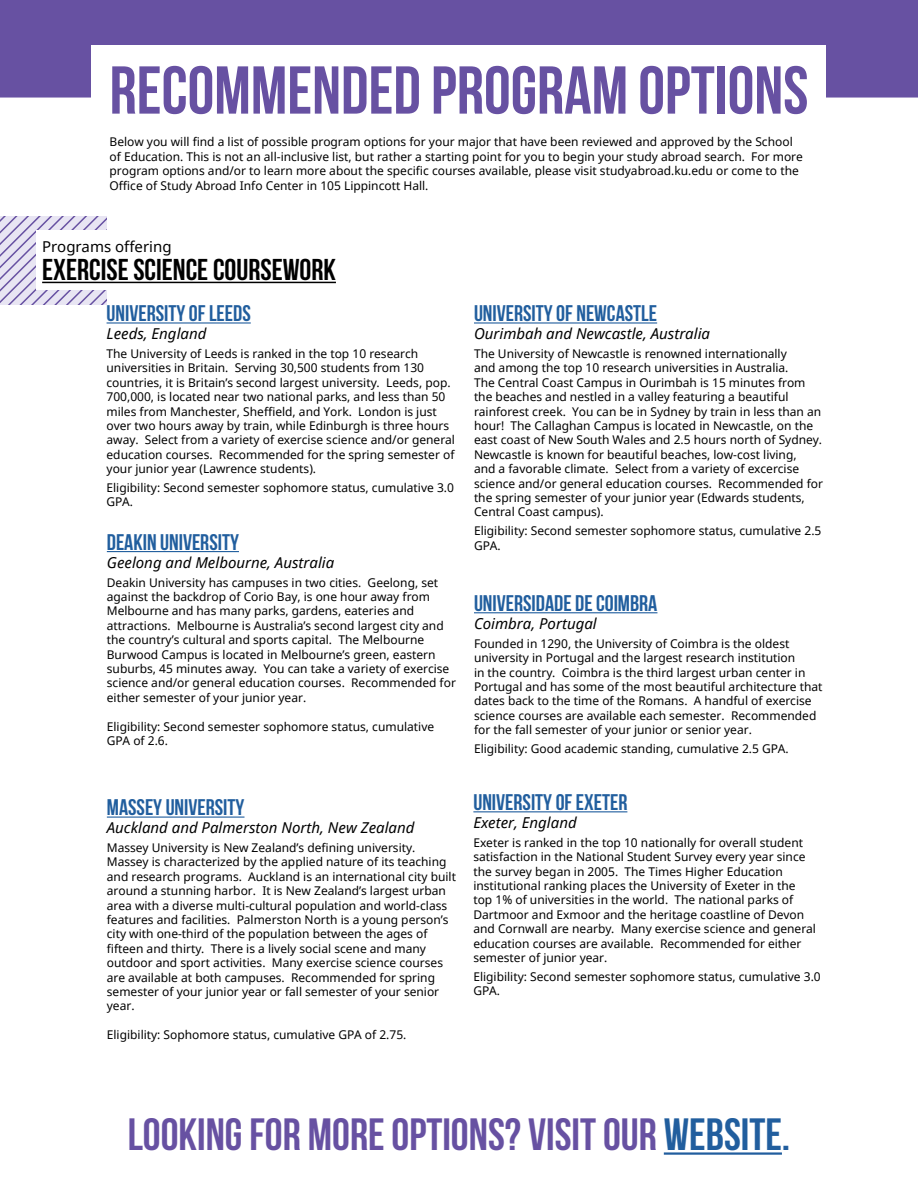
<style>
.page{position:relative;width:918px;height:1188px;background:#fff}
.page>*{position:absolute;margin:0;border:0;box-sizing:border-box;transform-origin:0 0}
.t1{font:700 67.5px "Bebas Neue";color:#6751a2}
.t2{font:700 45px "Bebas Neue";color:#6751a2}
.t3{font:700 30px "Bebas Neue";color:#000}
.t4{font:700 22.5px "Bebas Neue";color:#215e9e}
.t5{font:italic 15px "Noto Sans";color:#000}
.t6{font:15px "Noto Sans";color:#000}
.t7{font:12px/14.4px "Noto Sans";color:#000}
.s1{color:#215e9e}
</style>
<div class="page">
<div style="left:0;top:0;width:918px;height:97px;background:#6751a2"></div>
<div style="left:92px;top:45px;width:734px;height:90px;background:#fff"></div>
<hr style="left:664px;top:1152px;width:118px;height:3px;background:#215e9e">
<hr style="left:107px;top:817px;width:138px;height:1px;background:#215e9e">
<hr style="left:107px;top:551px;width:132px;height:1px;background:#215e9e">
<svg style="left:0;top:216px;width:107px;height:88px;background:#d0c9e4"></svg>
<div style="left:36px;top:230px;width:149px;height:60px;background:#fff"></div>
<hr style="left:42px;top:282px;width:294px;height:1px;background:#000">
<hr style="left:474px;top:612px;width:183px;height:1px;background:#215e9e">
<hr style="left:473px;top:811px;width:154px;height:1px;background:#215e9e">
<hr style="left:107px;top:322px;width:144px;height:2px;background:#215e9e">
<hr style="left:474px;top:322px;width:183px;height:2px;background:#215e9e">
<h1 class="t1" style="left:110px;top:53px;width:700px">RECOMMENDED PROGRAM OPTIONS</h1>
<p class="t7" style="left:110px;top:134px;width:695px">Below you will find a list of possible program options for your major that have been reviewed and approved by the School of Education. This is not an all-inclusive list, but rather a starting point for you to begin your study abroad search. For more program options and/or to learn more about the specific courses available, please visit studyabroad.ku.edu or come to the Office of Study Abroad Info Center in 105 Lippincott Hall.</p>
<p class="t6" style="left:42px;top:236px;width:131px">Programs offering</p>
<h3 class="t3" style="left:42px;top:253px;width:295px">EXERCISE SCIENCE COURSEWORK</h3>
<h3 class="t4" style="left:107px;top:301px;width:146px">UNIVERSITY OF LEEDS</h3>
<p class="t5" style="left:107px;top:323px;width:101px">Leeds, England</p>
<p class="t7" style="left:107px;top:346px;width:350px">The University of Leeds is ranked in the top 10 research universities in Britain. Serving 30,500 students from 130 countries, it is Britain’s second largest university. Leeds, pop.<br>700,000, is located near two national parks, and less than 50 miles from Manchester, Sheffield, and York. London is just over two hours away by train, while Edinburgh is three hours away. Select from a variety of exercise science and/or general education courses. Recommended for the spring semester of your junior year (Lawrence students).</p>
<p class="t7" style="left:107px;top:480px;width:349px">Eligibility: Second semester sophomore status, cumulative 3.0<br>GPA.</p>
<h3 class="t4" style="left:107px;top:530px;width:134px">DEAKIN UNIVERSITY</h3>
<p class="t5" style="left:107px;top:552px;width:229px">Geelong and Melbourne, Australia</p>
<p class="t7" style="left:107px;top:575px;width:351px">Deakin University has campuses in two cities. Geelong, set against the backdrop of Corio Bay, is one hour away from Melbourne and has many parks, gardens, eateries and attractions. Melbourne is Australia’s second largest city and the country’s cultural and sports capital. The Melbourne Burwood Campus is located in Melbourne’s green, eastern suburbs, 45 minutes away. You can take a variety of exercise science and/or general education courses. Recommended for either semester of your junior year.</p>
<p class="t7" style="left:107px;top:719px;width:329px">Eligibility: Second semester sophomore status, cumulative<br>GPA of 2.6.</p>
<h3 class="t4" style="left:107px;top:795px;width:139px">MASSEY UNIVERSITY</h3>
<p class="t5" style="left:107px;top:817px;width:309px">Auckland and Palmerston North, New Zealand</p>
<p class="t7" style="left:107px;top:840px;width:351px">Massey University is New Zealand’s defining university.<br>Massey is characterized by the applied nature of its teaching and research programs. Auckland is an international city built around a stunning harbor. It is New Zealand’s largest urban area with a diverse multi-cultural population and world-class features and facilities. Palmerston North is a young person’s city with one-third of the population between the ages of fifteen and thirty. There is a lively social scene and many outdoor and sport activities. Many exercise science courses are available at both campuses. Recommended for spring semester of your junior year or fall semester of your senior year.</p>
<p class="t7" style="left:107px;top:1027px;width:301px">Eligibility: Sophomore status, cumulative GPA of 2.75.</p>
<h3 class="t4" style="left:474px;top:301px;width:185px">UNIVERSITY OF NEWCASTLE</h3>
<p class="t5" style="left:474px;top:323px;width:238px">Ourimbah and Newcastle, Australia</p>
<p class="t7" style="left:474px;top:346px;width:351px">The University of Newcastle is renowned internationally<br>and among the top 10 research universities in Australia.<br>The Central Coast Campus in Ourimbah is 15 minutes from the beaches and nestled in a valley featuring a beautiful rainforest creek. You can be in Sydney by train in less than an hour! The Callaghan Campus is located in Newcastle, on the east coast of New South Wales and 2.5 hours north of Sydney.<br>Newcastle is known for beautiful beaches, low-cost living,<br>and a favorable climate. Select from a variety of excercise science and/or general education courses. Recommended for the spring semester of your junior year (Edwards students, Central Coast campus).</p>
<p class="t7" style="left:474px;top:523px;width:349px">Eligibility: Second semester sophomore status, cumulative 2.5<br>GPA.</p>
<h3 class="t4" style="left:474px;top:591px;width:185px">UNIVERSIDADE DE COIMBRA</h3>
<p class="t5" style="left:474px;top:613px;width:124px">Coimbra, Portugal</p>
<p class="t7" style="left:474px;top:636px;width:350px">Founded in 1290, the University of Coimbra is the oldest university in Portugal and the largest research institution<br>in the country. Coimbra is the third largest urban center in Portugal and has some of the most beautiful architecture that dates back to the time of the Romans. A handful of exercise science courses are available each semester. Recommended for the fall semester of your junior or senior year.</p>
<p class="t7" style="left:474px;top:741px;width:316px">Eligibility: Good academic standing, cumulative 2.5 GPA.</p>
<h3 class="t4" style="left:473px;top:790px;width:156px">UNIVERSITY OF EXETER</h3>
<p class="t5" style="left:473px;top:812px;width:105px">Exeter, England</p>
<p class="t7" style="left:473px;top:835px;width:344px">Exeter is ranked in the top 10 nationally for overall student satisfaction in the National Student Survey every year since the survey began in 2005. The Times Higher Education institutional ranking places the University of Exeter in the top 1% of universities in the world. The national parks of Dartmoor and Exmoor and the heritage coastline of Devon and Cornwall are nearby. Many exercise science and general education courses are available. Recommended for either semester of junior year.</p>
<p class="t7" style="left:473px;top:969px;width:349px">Eligibility: Second semester sophomore status, cumulative 3.0<br>GPA.</p>
<h2 class="t2" style="left:128px;top:1110px;width:664px">LOOKING FOR MORE OPTIONS? VISIT OUR <span class="s1">WEBSITE.</span></h2>
</div>
